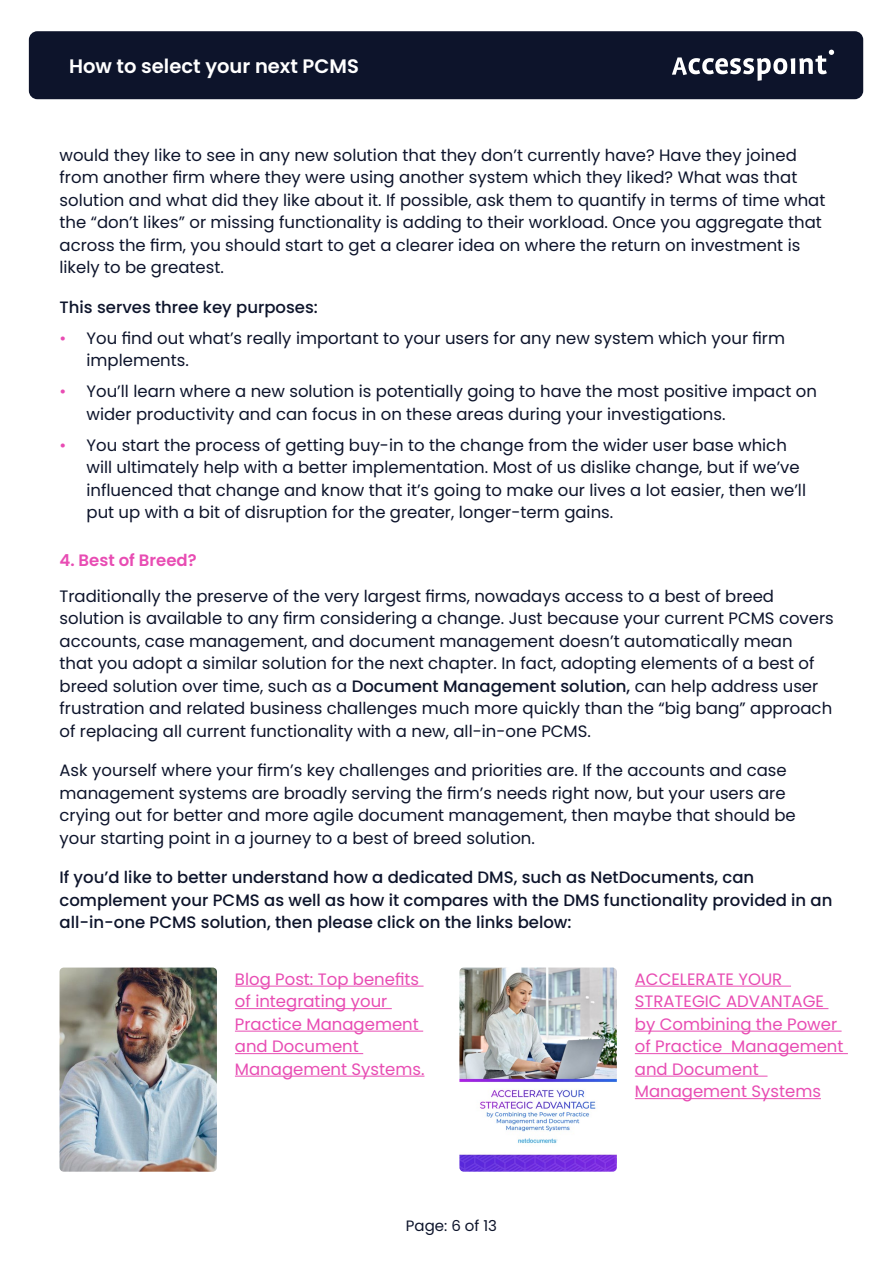
<style>
.page{position:relative;width:893px;height:1263px;background:#fff}
.page>*{position:absolute;margin:0;border:0;box-sizing:border-box;transform-origin:0 0}
.t1{font:600 19.5px "Poppins";color:#fff}
.t2{font:16.5px/22.5px "Poppins";color:#0d142b}
.t3{font:500 16.5px/22.5px "Poppins";color:#0d142b}
.t4{font:16.5px/22.5px "Poppins";color:#e84cb3}
.t5{font:600 16.5px "Poppins";color:#e84cb3}
.t6{font:15px "Poppins";color:#0d142b}
.s1{color:#e84cb3}
.s2{font-weight:500}
</style>
<div class="page">
<div style="left:29px;top:31px;width:834px;height:68px;background:#0d142b;border-radius:9px"></div>
<svg style="left:672px;top:50px;width:162px;height:31px"></svg>
<img style="left:459px;top:967px;width:158px;height:205px">
<img style="left:60px;top:967px;width:157px;height:205px">
<hr style="left:235px;top:986px;width:189px;height:1px;background:#e84cb3">
<hr style="left:235px;top:1008px;width:157px;height:1px;background:#e84cb3">
<hr style="left:235px;top:1031px;width:188px;height:1px;background:#e84cb3">
<hr style="left:235px;top:1053px;width:128px;height:1px;background:#e84cb3">
<hr style="left:235px;top:1076px;width:189px;height:1px;background:#e84cb3">
<hr style="left:635px;top:986px;width:156px;height:1px;background:#e84cb3">
<hr style="left:635px;top:1008px;width:193px;height:1px;background:#e84cb3">
<hr style="left:635px;top:1031px;width:207px;height:1px;background:#e84cb3">
<hr style="left:635px;top:1053px;width:213px;height:1px;background:#e84cb3">
<hr style="left:635px;top:1076px;width:132px;height:1px;background:#e84cb3">
<hr style="left:635px;top:1098px;width:186px;height:1px;background:#e84cb3">
<p class="t1" style="left:69px;top:55px;width:291px">How to select your next PCMS</p>
<p class="t2" style="left:60px;top:144px;width:767px">would they like to see in any new solution that they don’t currently have? Have they joined from another firm where they were using another system which they liked? What was that solution and what did they like about it. If possible, ask them to quantify in terms of time what the “don’t likes” or missing functionality is adding to their workload. Once you aggregate that across the firm, you should start to get a clearer idea on where the return on investment is likely to be greatest.</p>
<p class="t3" style="left:60px;top:296px;width:260px">This serves three key purposes:</p>
<p class="t2" style="left:87px;top:327px;width:700px;text-indent:-27px"><span class="s1">•</span> You find out what’s really important to your users for any new system which your firm implements.</p>
<p class="t2" style="left:87px;top:380px;width:732px;text-indent:-27px"><span class="s1">•</span> You’ll learn where a new solution is potentially going to have the most positive impact on wider productivity and can focus in on these areas during your investigations.</p>
<p class="t2" style="left:87px;top:434px;width:721px;text-indent:-27px"><span class="s1">•</span> You start the process of getting buy-in to the change from the wider user base which will ultimately help with a better implementation. Most of us dislike change, but if we’ve influenced that change and know that it’s going to make our lives a lot easier, then we’ll put up with a bit of disruption for the greater, longer-term gains.</p>
<p class="t5" style="left:60px;top:551px;width:139px">4. Best of Breed?</p>
<p class="t2" style="left:60px;top:584px;width:776px">Traditionally the preserve of the very largest firms, nowadays access to a best of breed solution is available to any firm considering a change. Just because your current PCMS covers accounts, case management, and document management doesn’t automatically mean<br>that you adopt a similar solution for the next chapter. In fact, adopting elements of a best of breed solution over time, such as a <span class="s2">Document Management solution,</span> can help address user frustration and related business challenges much more quickly than the “big bang” approach of replacing all current functionality with a new, all-in-one PCMS.</p>
<p class="t2" style="left:60px;top:759px;width:738px">Ask yourself where your firm’s key challenges and priorities are. If the accounts and case management systems are broadly serving the firm’s needs right now, but your users are crying out for better and more agile document management, then maybe that should be your starting point in a journey to a best of breed solution.</p>
<p class="t3" style="left:60px;top:866px;width:774px">If you’d like to better understand how a dedicated DMS, such as NetDocuments, can complement your PCMS as well as how it compares with the DMS functionality provided in an all-in-one PCMS solution, then please click on the links below:</p>
<p class="t4" style="left:235px;top:968px;width:191px">Blog Post: Top benefits of integrating your<br>Practice Management and Document<br>Management Systems.</p>
<p class="t4" style="left:635px;top:968px;width:210px">ACCELERATE YOUR<br>STRATEGIC ADVANTAGE by Combining the Power of Practice Management and Document<br>Management Systems</p>
<p class="t6" style="left:406px;top:1217px;width:93px">Page: 6 of 13</p>
</div>
